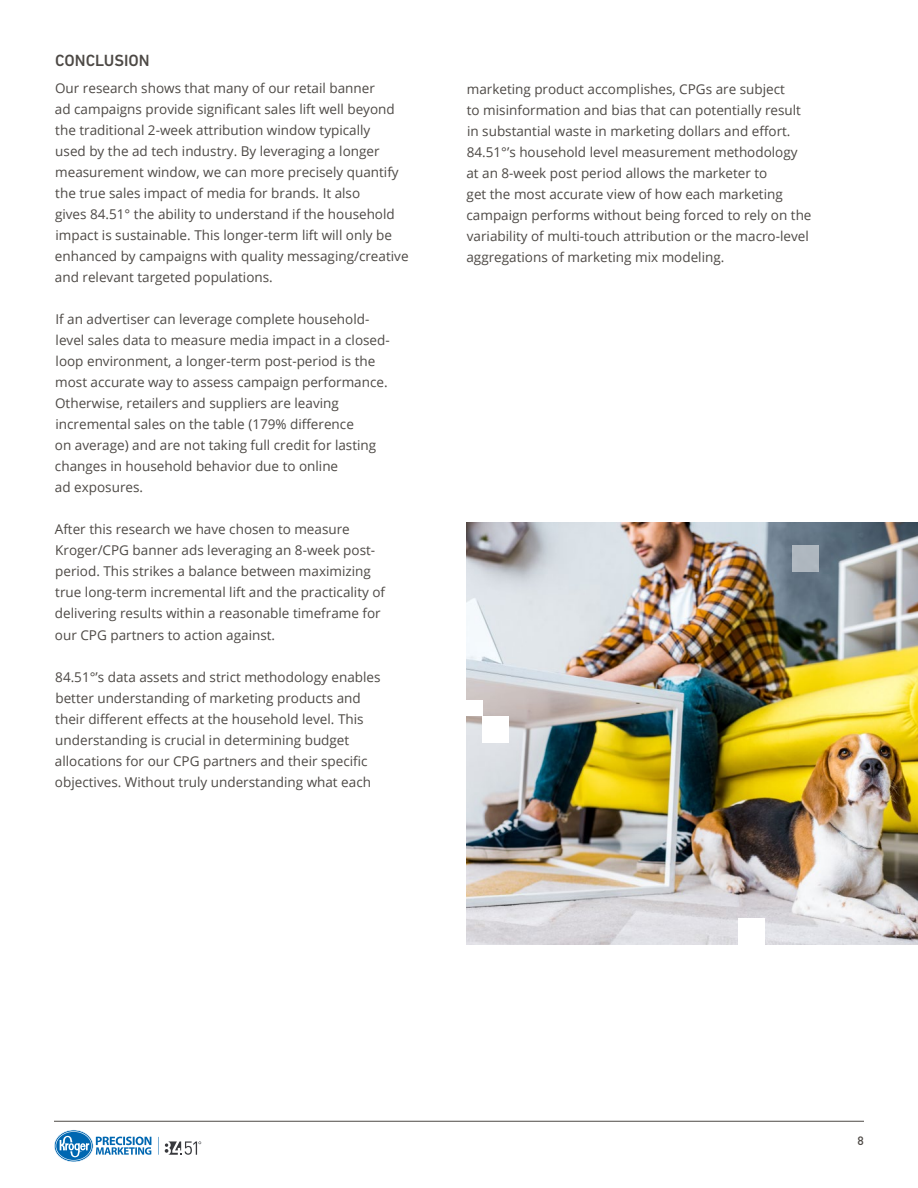
<style>
.page{position:relative;width:918px;height:1188px;background:#fff}
.page>*{position:absolute;margin:0;border:0;box-sizing:border-box;transform-origin:0 0}
.t1{font:500 16.5px "DIN Next LT Pro";color:#4d4945}
.t2{font:13.5px/21px "Open Sans";color:#4d4945}
.t3{font:500 12px "DINOT";color:#4d4945}
</style>
<div class="page">
<hr style="left:54px;top:1121px;width:810px;height:1px;background:#4d4945">
<svg style="left:165px;top:1141px;width:36px;height:14px"></svg>
<svg style="left:54px;top:1130px;width:105px;height:32px"></svg>
<img style="left:466px;top:523px;width:452px;height:422px">
<div style="left:792px;top:545px;width:27px;height:27px;background:#aeb7bf"></div>
<div style="left:482px;top:716px;width:27px;height:27px;background:#fff"></div>
<div style="left:459px;top:700px;width:23px;height:16px;background:#fff"></div>
<div style="left:738px;top:918px;width:27px;height:33px;background:#fff"></div>
<p class="t1" style="left:55px;top:51px;width:96px">CONCLUSION</p>
<p class="t2" style="left:55px;top:78px;width:355px">Our research shows that many of our retail banner<br>ad campaigns provide significant sales lift well beyond the traditional 2-week attribution window typically<br>used by the ad tech industry. By leveraging a longer measurement window, we can more precisely quantify the true sales impact of media for brands. It also<br>gives 84.51° the ability to understand if the household impact is sustainable. This longer-term lift will only be enhanced by campaigns with quality messaging/creative and relevant targeted populations.</p>
<p class="t2" style="left:55px;top:309px;width:336px">If an advertiser can leverage complete household&shy;level sales data to measure media impact in a closed&shy;loop environment, a longer-term post-period is the most accurate way to assess campaign performance.<br>Otherwise, retailers and suppliers are leaving incremental sales on the table (179% difference<br>on average) and are not taking full credit for lasting changes in household behavior due to online<br>ad exposures.</p>
<p class="t2" style="left:55px;top:519px;width:332px">After this research we have chosen to measure Kroger/CPG banner ads leveraging an 8-week post&shy;period. This strikes a balance between maximizing true long-term incremental lift and the practicality of delivering results within a reasonable timeframe for our CPG partners to action against.</p>
<p class="t2" style="left:55px;top:666px;width:327px">84.51°’s data assets and strict methodology enables better understanding of marketing products and their different effects at the household level. This understanding is crucial in determining budget allocations for our CPG partners and their specific objectives. Without truly understanding what each</p>
<p class="t2" style="left:466px;top:78px;width:347px">marketing product accomplishes, CPGs are subject<br>to misinformation and bias that can potentially result in substantial waste in marketing dollars and effort.<br>84.51°’s household level measurement methodology at an 8-week post period allows the marketer to<br>get the most accurate view of how each marketing campaign performs without being forced to rely on the variability of multi-touch attribution or the macro-level aggregations of marketing mix modeling.</p>
<p class="t3" style="left:858px;top:1133px;width:8px">8</p>
</div>
